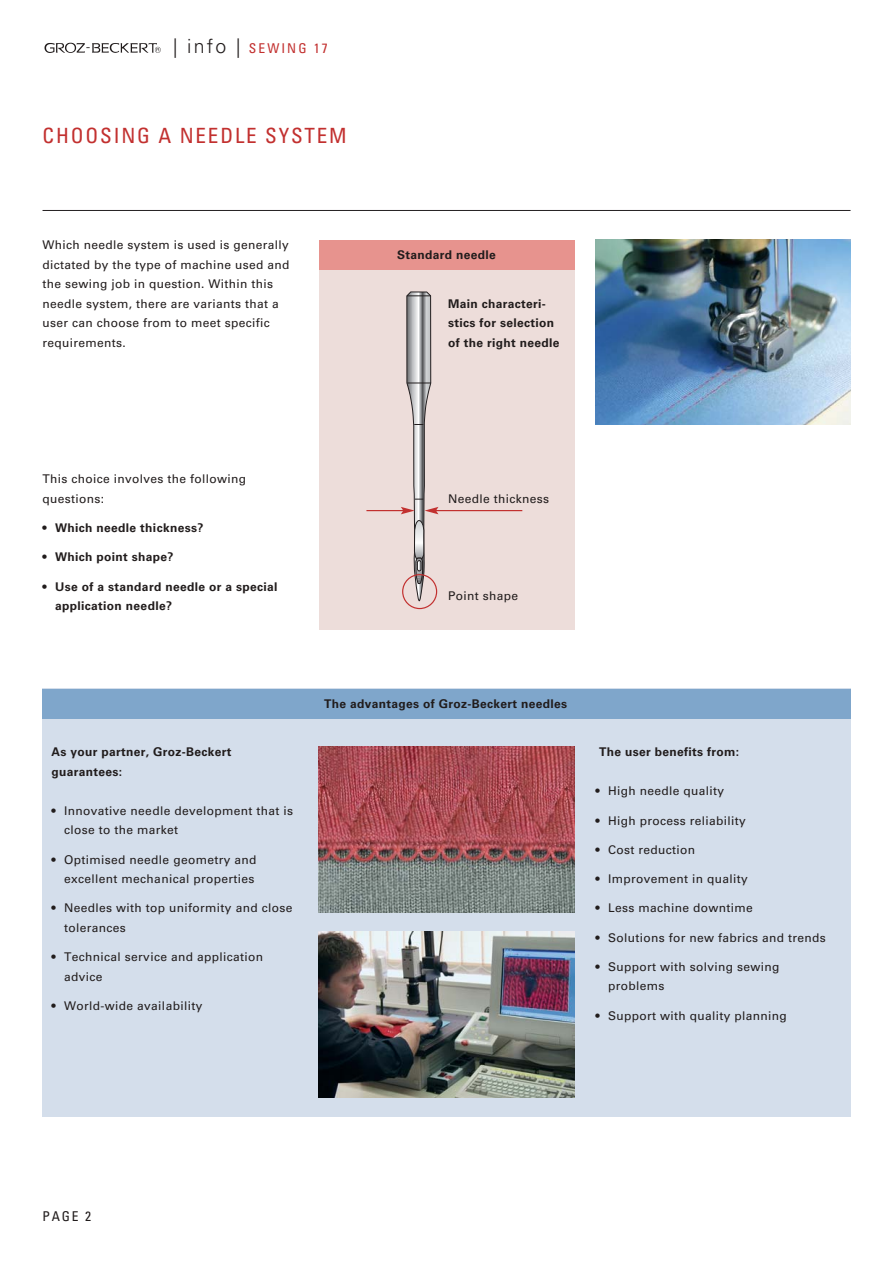
<style>
.page{position:relative;width:893px;height:1263px;background:#fff}
.page>*{position:absolute;margin:0;border:0;box-sizing:border-box;transform-origin:0 0}
.t1{font:condensed 21px "Univers LT Std";letter-spacing:.09em;color:#c2302f}
.t2{font:condensed 13.5px "Univers LT Std";letter-spacing:.155em;color:#c2302f}
.t3{font:condensed 13.5px "Univers LT Std";color:#211c1c}
.t4{font:12px/19.5px "Univers LT Std";letter-spacing:.03em;color:#211c1c}
.t5{font:700 12px/19.5px "Univers LT Std";letter-spacing:.03em;color:#211c1c}
.s1{font-weight:300;font-stretch:normal;font-size:19.5px;color:#211c1c}
</style>
<div class="page">
<div style="left:43px;top:688px;width:807px;height:429px;background:#d4deeb"></div>
<img style="left:595px;top:240px;width:255px;height:185px">
<hr style="left:43px;top:210px;width:807px;height:1px;background:#231f20">
<div style="left:319px;top:241px;width:255px;height:57px;background:#e7938e"></div>
<div style="left:319px;top:270px;width:255px;height:360px;background:#edddda"></div>
<div style="left:43px;top:689px;width:807px;height:30px;background:#7fa6cb"></div>
<img style="left:319px;top:932px;width:255px;height:166px">
<img style="left:319px;top:747px;width:255px;height:165px">
<hr style="left:366px;top:510px;width:37px;height:1px;background:#c2302f">
<hr style="left:436px;top:510px;width:86px;height:1px;background:#c2302f">
<svg style="left:401px;top:291px;width:37px;height:319px"></svg>
<img style="left:44px;top:42px;width:117px;height:11px">
<p class="t2" style="left:173px;top:41px;width:156px"><span class="s1">| info |</span> SEWING 17</p>
<h1 class="t1" style="left:43px;top:123px;width:306px">CHOOSING A NEEDLE SYSTEM</h1>
<p class="t4" style="left:43px;top:237px;width:249px">Which needle system is used is generally dictated by the type of machine used and the sewing job in question. Within this needle system, there are variants that a user can choose from to meet specific requirements.</p>
<p class="t5" style="left:397px;top:246px;width:100px">Standard needle</p>
<p class="t5" style="left:448px;top:295px;width:113px">Main characte r i&shy;stics for selection of the right needle</p>
<p class="t4" style="left:43px;top:471px;width:205px">This choice involves the following questions:</p>
<p class="t5" style="left:43px;top:519px;width:162px">• Which needle thickness?</p>
<p class="t5" style="left:43px;top:549px;width:133px">• Which point shape?</p>
<p class="t5" style="left:55px;top:578px;width:224px;text-indent:-13px">• Use of a standard needle or a special application needle?</p>
<p class="t4" style="left:448px;top:490px;width:103px">Needle thickness</p>
<p class="t4" style="left:448px;top:588px;width:72px">Point shape</p>
<p class="t5" style="left:52px;top:744px;width:182px">As your partner, Groz-Beckert guarantees:</p>
<p class="t4" style="left:64px;top:802px;width:230px;text-indent:-13px">• Innovative needle development that is close to the market</p>
<p class="t4" style="left:52px;top:851px;width:206px;text-align:right">• Optimised needle geometry and excellent mechanical properties</p>
<p class="t4" style="left:64px;top:900px;width:230px;text-indent:-13px">• Needles with top uniformity and close tolerances</p>
<p class="t4" style="left:64px;top:948px;width:200px;text-indent:-13px">• Technical service and application advice</p>
<p class="t4" style="left:52px;top:997px;width:152px">• World-wide availability</p>
<p class="t5" style="left:324px;top:695px;width:245px">The advantages of Groz-Beckert needles</p>
<p class="t5" style="left:599px;top:744px;width:142px">The user benefits from:</p>
<p class="t4" style="left:595px;top:783px;width:130px">• High needle quality</p>
<p class="t4" style="left:595px;top:812px;width:152px">• High process reliability</p>
<p class="t4" style="left:595px;top:841px;width:101px">• Cost reduction</p>
<p class="t4" style="left:595px;top:870px;width:154px">• Improvement in quality</p>
<p class="t4" style="left:595px;top:900px;width:159px">• Less machine downtime</p>
<p class="t4" style="left:595px;top:929px;width:232px">• Solutions for new fabrics and trends</p>
<p class="t4" style="left:608px;top:958px;width:173px;text-indent:-13px">• Support with solving sewing problems</p>
<p class="t4" style="left:595px;top:1007px;width:193px">• Support with quality planning</p>
<p class="t3" style="left:43px;top:1208px;width:50px">PAGE 2</p>
</div>
